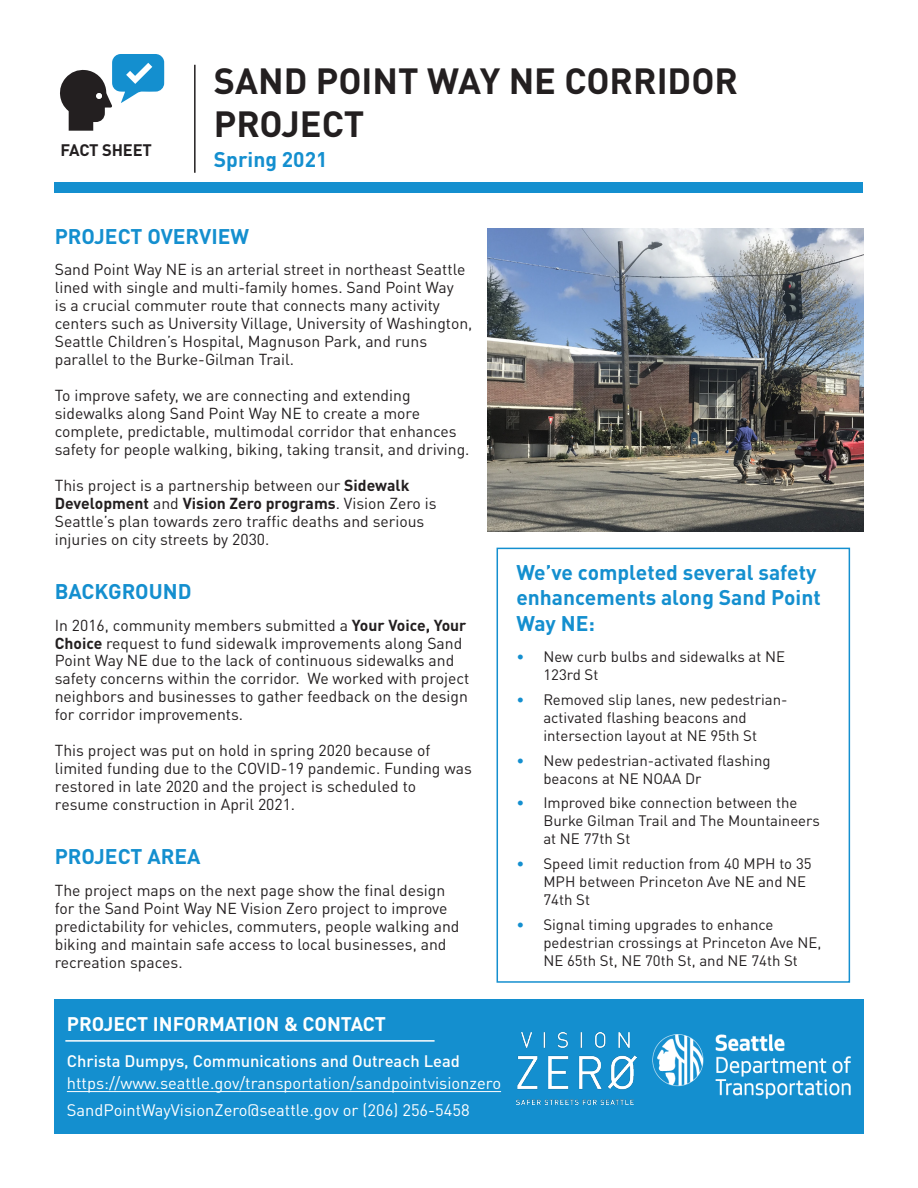
<style>
.page{position:relative;width:918px;height:1188px;background:#fff}
.page>*{position:absolute;margin:0;border:0;box-sizing:border-box;transform-origin:0 0}
.t1{font:700 36px/43.2px "DIN Pro";color:#231f20}
.subheader{font:700 21px/25.5px "DIN Pro";color:#148fcf}
.t2{font:700 19.5px "DIN Pro";color:#fff}
.t3{font:16.5px "DIN Pro";color:#fff}
.t4{font:500 16.5px "DIN Pro";color:#fff}
.t5{font:700 16.5px "DIN Pro";letter-spacing:-.01em;color:#231f20}
.t6{font:15.75px/18px "DIN Pro";color:#231f20}
.t7{font:15px/18px "DIN Pro";color:#231f20}
.s1{font-weight:700}
.s2{color:#148fcf}
</style>
<div class="page">
<svg style="left:60px;top:54px;width:104px;height:77px"></svg>
<hr style="left:194px;top:65px;width:2px;height:108px;background:#231f20">
<div style="left:55px;top:182px;width:808px;height:11px;background:#148fcf"></div>
<div style="left:54px;top:999px;width:810px;height:135px;background:#148fcf"></div>
<hr style="left:67px;top:1091px;width:434px;height:1px;background:#fff">
<div style="left:497px;top:548px;width:353px;height:435px;border:2px solid #148fcf"></div>
<img style="left:488px;top:229px;width:376px;height:302px">
<img style="left:653px;top:1035px;width:197px;height:63px">
<img style="left:516px;top:1033px;width:120px;height:71px">
<hr style="left:65px;top:1040px;width:370px;height:2px;background:#fff">
<p class="t5" style="left:61px;top:136px;width:93px">FACT SHEET</p>
<p class="t1" style="left:214px;top:55px;width:526px">SAND POINT WAY NE CORRIDOR<br>PROJECT</p>
<p class="subheader" style="left:214px;top:144px;width:115px">Spring 2021</p>
<p class="subheader" style="left:55px;top:221px;width:196px">PROJECT OVERVIEW</p>
<p class="t6" style="left:55px;top:259px;width:419px">Sand Point Way NE is an arterial street in northeast Seattle lined with single and multi-family homes. Sand Point Way<br>is a crucial commuter route that connects many activity centers such as University Village, University of Washington, Seattle Children’s Hospital, Magnuson Park, and runs parallel to the Burke-Gilman Trail.</p>
<p class="t6" style="left:55px;top:385px;width:416px">To improve safety, we are connecting and extending sidewalks along Sand Point Way NE to create a more complete, predictable, multimodal corridor that enhances safety for people walking, biking, taking transit, and driving.</p>
<p class="t6" style="left:55px;top:475px;width:383px">This project is a partnership between our <span class="s1">Sidewalk Development</span> and <span class="s1">Vision Zero programs</span>. Vision Zero is Seattle’s plan towards zero traffic deaths and serious injuries on city streets by 2030.</p>
<p class="subheader" style="left:55px;top:576px;width:138px">BACKGROUND</p>
<p class="t6" style="left:55px;top:614px;width:416px">In 2016, community members submitted a <span class="s1">Your Voice, Your Choice</span> request to fund sidewalk improvements along Sand Point Way NE due to the lack of continuous sidewalks and safety concerns within the corridor. We worked with project neighbors and businesses to gather feedback on the design for corridor improvements.</p>
<p class="t6" style="left:55px;top:740px;width:419px">This project was put on hold in spring 2020 because of limited funding due to the COVID-19 pandemic. Funding was restored in late 2020 and the project is scheduled to resume construction in April 2021.</p>
<p class="subheader" style="left:55px;top:842px;width:147px">PROJECT AREA</p>
<p class="t6" style="left:55px;top:880px;width:406px">The project maps on the next page show the final design for the Sand Point Way NE Vision Zero project to improve predictability for vehicles, commuters, people walking and biking and maintain safe access to local businesses, and recreation spaces.</p>
<p class="subheader" style="left:516px;top:557px;width:306px">We’ve completed several safety enhancements along Sand Point<br>Way NE:</p>
<p class="t7" style="left:543px;top:646px;width:243px;text-indent:-27px"><span class="s2">•</span> New curb bulbs and sidewalks at NE<br>123rd St</p>
<p class="t7" style="left:543px;top:689px;width:246px;text-indent:-27px"><span class="s2">•</span> Removed slip lanes, new pedestrian&shy;activated flashing beacons and intersection layout at NE 95th St</p>
<p class="t7" style="left:543px;top:750px;width:229px;text-indent:-27px"><span class="s2">•</span> New pedestrian-activated flashing beacons at NE NOAA Dr</p>
<p class="t7" style="left:543px;top:792px;width:278px;text-indent:-27px"><span class="s2">•</span> Improved bike connection between the<br>Burke Gilman Trail and The Mountaineers at NE 77th St</p>
<p class="t7" style="left:543px;top:853px;width:270px;text-indent:-27px"><span class="s2">•</span> Speed limit reduction from 40 MPH to 35<br>MPH between Princeton Ave NE and NE<br>74th St</p>
<p class="t7" style="left:543px;top:914px;width:279px;text-indent:-27px"><span class="s2">•</span> Signal timing upgrades to enhance pedestrian crossings at Princeton Ave NE,<br>NE 65th St, NE 70th St, and NE 74th St</p>
<p class="t2" style="left:67px;top:1008px;width:321px">PROJECT INFORMATION &amp; CONTACT</p>
<p class="t4" style="left:67px;top:1047px;width:395px">Christa Dumpys, Communications and Outreach Lead</p>
<p class="t3" style="left:67px;top:1070px;width:436px">https://www.seattle.gov/transportation/sandpointvisionzero</p>
<p class="t3" style="left:67px;top:1097px;width:404px">SandPointWayVisionZero@seattle.gov or (206) 256-5458</p>
</div>
